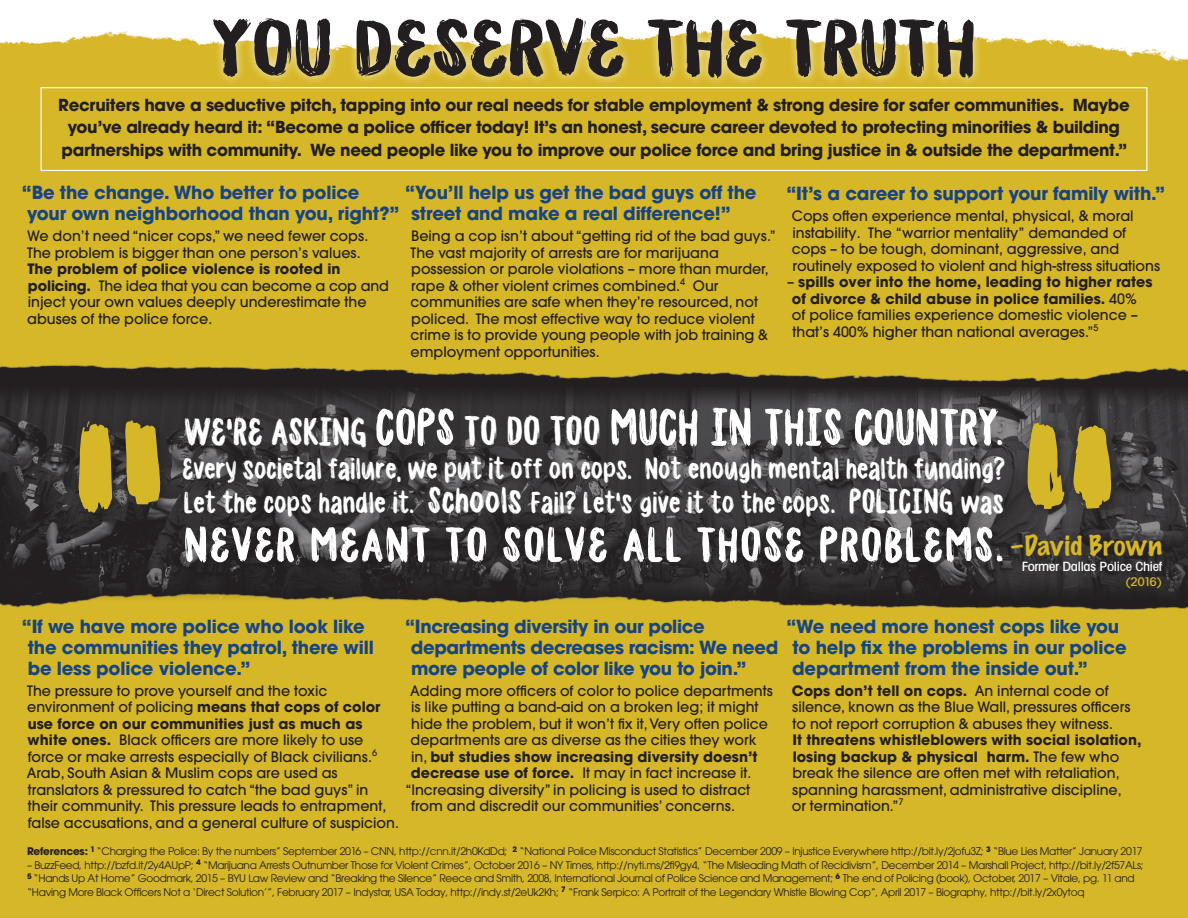
<style>
.page{position:relative;width:1188px;height:918px;background:#fff}
.page>*{position:absolute;margin:0;border:0;box-sizing:border-box;transform-origin:0 0}
.t1{font:73.5px "Madpakke DEMO";letter-spacing:-.02em;color:#231f20;scale:1.36 1}
.t2{font:47.55px "Madpakke DEMO";letter-spacing:-.01em;color:#fff;scale:1.07 1}
.t3{font:45px "Madpakke DEMO";letter-spacing:.02em;color:#fff;scale:1.13 1}
.t4{font:27.75px/34.3px "Madpakke DEMO";letter-spacing:-.01em;color:#fff}
.t5{font:100 25.5px "Marker Felt";letter-spacing:.005em;color:#d6b727;scale:1.12 1}
.t6{font:700 18px/21px "Avant Garde";letter-spacing:-.01em;color:#174483}
.t7{font:700 16.5px/22.5px "Avant Garde";letter-spacing:-.02em;color:#231f20;text-align:center}
.t8{font:500 14.25px/16.5px "Avant Garde";color:#231f20}
.t9{font:700 14.25px "Avant Garde";color:#231f20}
.t10{font:500 condensed 12.75px "Avant Garde";letter-spacing:-.02em;color:#fff;scale:1.12 1}
.t11{font:500 condensed 12px "Avant Garde";color:#d6b727;scale:1.12 1}
.t12{font:10.5px/13.5px "Avant Garde";letter-spacing:-.03em;color:#231f20}
.s1{font-weight:700}
.s2{font-size:35.7px}
.s3{font-size:38.25px}
.s4{font-size:34.35px}
.s5{font-size:31.65px}
.s6{font-weight:500}
</style>
<div class="page">
<div style="left:0;top:85px;width:1188px;height:833px;background:#d6b727"></div>
<img style="left:0;top:31px;width:1188px;height:54px">
<div style="left:204px;top:9px;width:779px;height:78px;background:#fff;opacity:.75"></div>
<div style="left:40px;top:87px;width:1108px;height:84px;border:1px solid #fff"></div>
<img style="left:0;top:365px;width:1188px;height:23px">
<img style="left:1px;top:605px;width:1187px;height:5px">
<img style="left:0;top:388px;width:1188px;height:217px">
<div style="left:73px;top:415px;width:97px;height:107px;background:#231f20;opacity:.75"></div>
<svg style="left:78px;top:420px;width:82px;height:93px"></svg>
<div style="left:1022px;top:417px;width:100px;height:103px;background:#231f20;opacity:.75"></div>
<svg style="left:1028px;top:423px;width:83px;height:86px"></svg>
<p class="t1" style="left:211px;top:14px;width:565px">YOU DESERVE THE TRUTH</p>
<p class="t7" style="left:58px;top:93px;width:1073px">Recruiters have a seductive pitch, tapping into our real needs for stable employment &amp; strong desire for safer communities. Maybe you’ve already heard it: “Become a police officer today! It’s an honest, secure career devoted to protecting minorities &amp; building partnerships with community. We need people like you to improve our police force and bring justice in &amp; outside the department.”</p>
<p class="t6" style="left:22px;top:182px;width:379px">“Be the change. Who better to police your own neighborhood than you, right?”</p>
<p class="t8" style="left:27px;top:228px;width:363px">We don’t need “nicer cops,” we need fewer cops.<br>The problem is bigger than one person’s values.<br><span class="s1">The problem of police violence is rooted in policing.</span> The idea that you can become a cop and inject your own values deeply underestimate the abuses of the police force.</p>
<p class="t6" style="left:411px;top:182px;width:347px;text-indent:-6px">“You’ll help us get the bad guys off the street and make a real difference!”</p>
<p class="t8" style="left:411px;top:228px;width:367px">Being a cop isn’t about “getting rid of the bad guys.” The vast majority of arrests are for marijuana possession or parole violations – more than murder, rape &amp; other violent crimes combined.<sup>4</sup> Our communities are safe when they’re resourced, not policed. The most effective way to reduce violent crime is to provide young people with job training &amp; employment opportunities.</p>
<p class="t6" style="left:787px;top:183px;width:380px">“It’s a career to support your family with.”</p>
<p class="t8" style="left:792px;top:208px;width:370px">Cops often experience mental, physical, &amp; moral instability. The “warrior mentality” demanded of cops – to be tough, dominant, aggressive, and routinely exposed to violent and high-stress situations</p>
<p class="t8" style="left:792px;top:274px;width:362px;text-indent:-5px">– <span class="s1">spills over into the home, leading to higher rates of divorce &amp; child abuse in police families.</span> 40% of police families experience domestic violence – that’s 400% higher than national averages.”<sup>5</sup></p>
<p class="t2" style="left:184px;top:405px;width:767px"><span class="s2">WE’RE ASKING</span> COPS <span class="s3">TO DO TOO</span> MUCH IN THIS COUNTRY<span class="s3">.</span></p>
<p class="t4" style="left:182px;top:454px;width:824px">Every societal failure, we put it off on cops. Not enough mental health funding?<br>Let the cops handle it. <span class="s4">Schools</span> Fail? Let’s give it to the cops. <span class="s5">POLICING</span> was</p>
<p class="t3" style="left:184px;top:524px;width:728px">NEVER MEANT TO SOLVE ALL THOSE PROBLEMS.</p>
<p class="t5" style="left:1010px;top:525px;width:137px">–David Brown</p>
<p class="t10" style="left:1022px;top:559px;width:127px">Former Dallas Police Chief</p>
<p class="t11" style="left:1125px;top:574px;width:34px">(2016)</p>
<p class="t6" style="left:28px;top:616px;width:348px;text-indent:-6px">“If we have more police who look like the communities they patrol, there will be less police violence.”</p>
<p class="t8" style="left:27px;top:682px;width:374px">The pressure to prove yourself and the toxic environment of policing <span class="s1">means that cops of color use force on our communities just as much as white ones.</span> Black officers are more likely to use force or make arrests especially of Black civilians.<sup>6<br></sup>Arab, South Asian &amp; Muslim cops are used as translators &amp; pressured to catch “the bad guys” in their community. This pressure leads to entrapment, false accusations, and a general culture of suspicion.</p>
<p class="t12" style="left:27px;top:844px;width:1117px"><span class="s1">References:</span> <sup>1</sup> “Charging the Police: By the numbers” September 2016 – CNN, http://cnn.it/2h0KdDd; <sup>2</sup> “National Police Misconduct Statistics” December 2009 – Injustice Everywhere http://bit.ly/2jofu3Z; <sup>3</sup> “Blue Lies Matter” January 2017</p>
<p class="t12" style="left:27px;top:858px;width:1118px">– BuzzFeed, http://bzfd.it/2y4AUpP; <sup>4</sup> “Marijuana Arrests Outnumber Those for Violent Crimes”, October 2016 – NY Times, http://nyti.ms/2fi9gy4, “The Misleading Math of Recidivism”, December 2014 – Marshall Project, http://bit.ly/2f57ALs;<br><sup>5</sup> “Hands Up At Home” Goodmark, 2015 – BYU Law Review and “Breaking the Silence” Reece and Smith, 2008, International Journal of Police Science and Management; <sup>6</sup> The end of Policing (book), October, 2017 – Vitale, pg. 11 and “Having More Black Officers Not a ‘Direct Solution’”, February 2017 – Indystar, USA Today, http://indy.st/2eUk2Kh; <sup>7</sup> “Frank Serpico: A Portrait of the Legendary Whistle Blowing Cop”, April 2017 – Biography, http://bit.ly/2x0ytoq</p>
<p class="t6" style="left:411px;top:616px;width:369px;text-indent:-6px">“Increasing diversity in our police departments decreases racism: We need more people of color like you to join.”</p>
<p class="t8" style="left:410px;top:682px;width:364px">Adding more officers of color to police departments</p>
<p class="t8" style="left:411px;top:699px;width:349px">is like putting a band-aid on a broken leg; it might</p>
<p class="t8" style="left:411px;top:715px;width:358px">hide the problem, but it won’t fix it, Very often police</p>
<p class="t8" style="left:411px;top:732px;width:348px">departments are as diverse as the cities they work</p>
<p class="t9" style="left:411px;top:747px;width:348px"><span class="s6">in,</span> but studies show increasing diversity doesn’t</p>
<p class="t8" style="left:411px;top:765px;width:342px"><span class="s1">decrease use of force.</span> It may in fact increase it.</p>
<p class="t8" style="left:405px;top:781px;width:346px">“Increasing diversity” in policing is used to distract</p>
<p class="t8" style="left:411px;top:798px;width:325px">from and discredit our communities’ concerns.</p>
<p class="t6" style="left:792px;top:616px;width:336px;text-indent:-6px">“We need more honest cops like you to help fix the problems in our police department from the inside out.”</p>
<p class="t8" style="left:792px;top:682px;width:351px"><span class="s1">Cops don’t tell on cops.</span> An internal code of silence, known as the Blue Wall, pressures officers to not report corruption &amp; abuses they witness.<br><span class="s1">It threatens whistleblowers with social isolation, losing backup &amp; physical harm.</span> The few who break the silence are often met with retaliation, spanning harassment, administrative discipline,<br>or termination.”<sup>7</sup></p>
</div>
